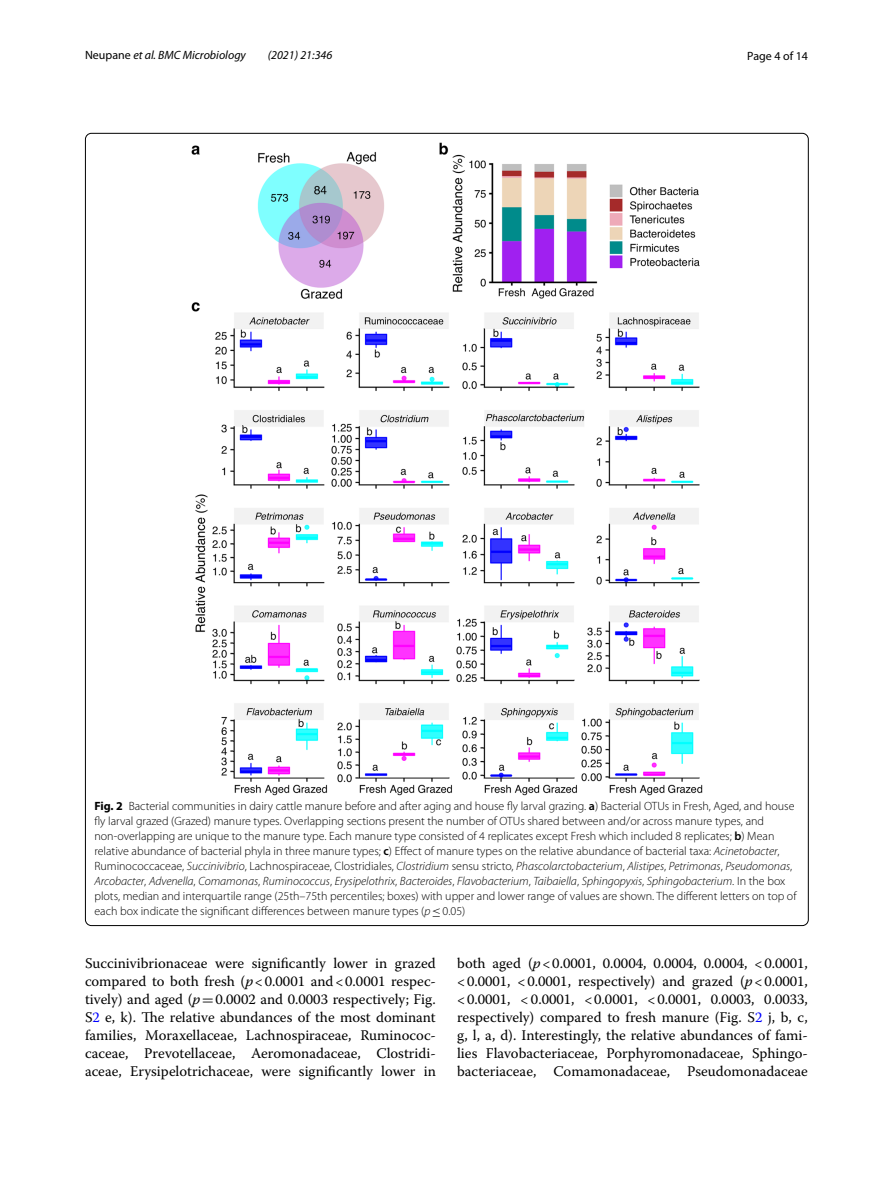
<style>
.page{position:relative;width:893px;height:1187px;background:#fff}
.page>*{position:absolute;margin:0;border:0;box-sizing:border-box;transform-origin:0 0}
.t1{font:14.7px/18px "Warnock Pro";color:#000;text-align:justify}
.t2{font:300 12px/15px "Myriad Pro";color:#000}
.t3{font:italic 12px "Myriad Pro";color:#000}
.t4{font:12px "Myriad Pro";color:#000}
.s1{font-style:normal}
.s2{font-weight:700}
.s3{font-weight:600}
.s4{font-style:italic}
.s5{font-family:"MTSY";font-weight:400}
.s6{font-family:"MTSY"}
.s7{color:#00f}
</style>
<div class="page">
<img style="left:192px;top:142px;width:510px;height:653px">
<p class="t3" style="left:85px;top:48px;width:162px"><span class="s1">Neupane</span> et al. BMC Microbiology</p>
<p class="t3" style="left:268px;top:48px;width:66px">(2021) 21:346</p>
<p class="t4" style="left:747px;top:48px;width:62px">Page 4 of 14</p>
<p class="t2" style="left:94px;top:798px;width:704px"><span class="s2">Fig. 2</span> Bacterial communities in dairy cattle manure before and after aging and house fly larval grazing. <span class="s3">a</span>) Bacterial OTUs in Fresh, Aged, and house fly larval grazed (Grazed) manure types. Overlapping sections present the number of OTUs shared between and/or across manure types, and non-overlapping are unique to the manure type. Each manure type consisted of 4 replicates except Fresh which included 8 replicates; <span class="s3">b</span>) Mean relative abundance of bacterial phyla in three manure types; <span class="s3">c</span>) Effect of manure types on the relative abundance of bacterial taxa: <span class="s4">Acinetobacter</span>, Ruminococcaceae, <span class="s4">Succinivibrio</span>, Lachnospiraceae, Clostridiales, <span class="s4">Clostridium</span> sensu stricto, <span class="s4">Phascolarctobacterium</span>, <span class="s4">Alistipes</span>, <span class="s4">Petrimonas</span>, <span class="s4">Pseudomonas</span>, <span class="s4">Arcobacter</span>, <span class="s4">Advenella</span>, <span class="s4">Comamonas</span>, <span class="s4">Ruminococcus</span>, <span class="s4">Erysipelothrix</span>, <span class="s4">Bacteroides</span>, <span class="s4">Flavobacterium</span>, <span class="s4">Taibaiella</span>, <span class="s4">Sphingopyxis</span>, <span class="s4">Sphingobacterium</span>. In the box plots, median and interquartile range (25th–75th percentiles; boxes) with upper and lower range of values are shown. The different letters on top of each box indicate the significant differences between manure types (<span class="s4">p</span><span class="s5">≤</span>0.05)</p>
<p class="t1" style="left:85px;top:954px;width:352px">Succinivibrionaceae were significantly lower in grazed compared to both fresh (<span class="s4">p</span>&lt;0.0001 and&lt;0.0001 respec&shy;tively) and aged (<span class="s4">p</span><span class="s6">=</span>0.0002 and 0.0003 respectively; Fig.<br>S<span class="s7">2</span> e, k). The relative abundances of the most dominant families, Moraxellaceae, Lachnospiraceae, Ruminococ&shy;caceae, Prevotellaceae, Aeromonadaceae, Clostridi&shy;aceae, Erysipelotrichaceae, were significantly lower in</p>
<p class="t1" style="left:457px;top:954px;width:352px">both aged (<span class="s4">p</span>&lt;0.0001, 0.0004, 0.0004, 0.0004, &lt;0.0001, &lt;0.0001, &lt;0.0001, respectively) and grazed (<span class="s4">p</span>&lt;0.0001, &lt;0.0001, <span class="s4">&lt;</span>0.0001, &lt;0.0001, &lt;0.0001, 0.0003, 0.0033, respectively) compared to fresh manure (Fig. S<span class="s7">2</span> j, b, c, g, l, a, d). Interestingly, the relative abundances of fami&shy;lies Flavobacteriaceae, Porphyromonadaceae, Sphingo&shy;bacteriaceae, Comamonadaceae, Pseudomonadaceae</p>
</div>
